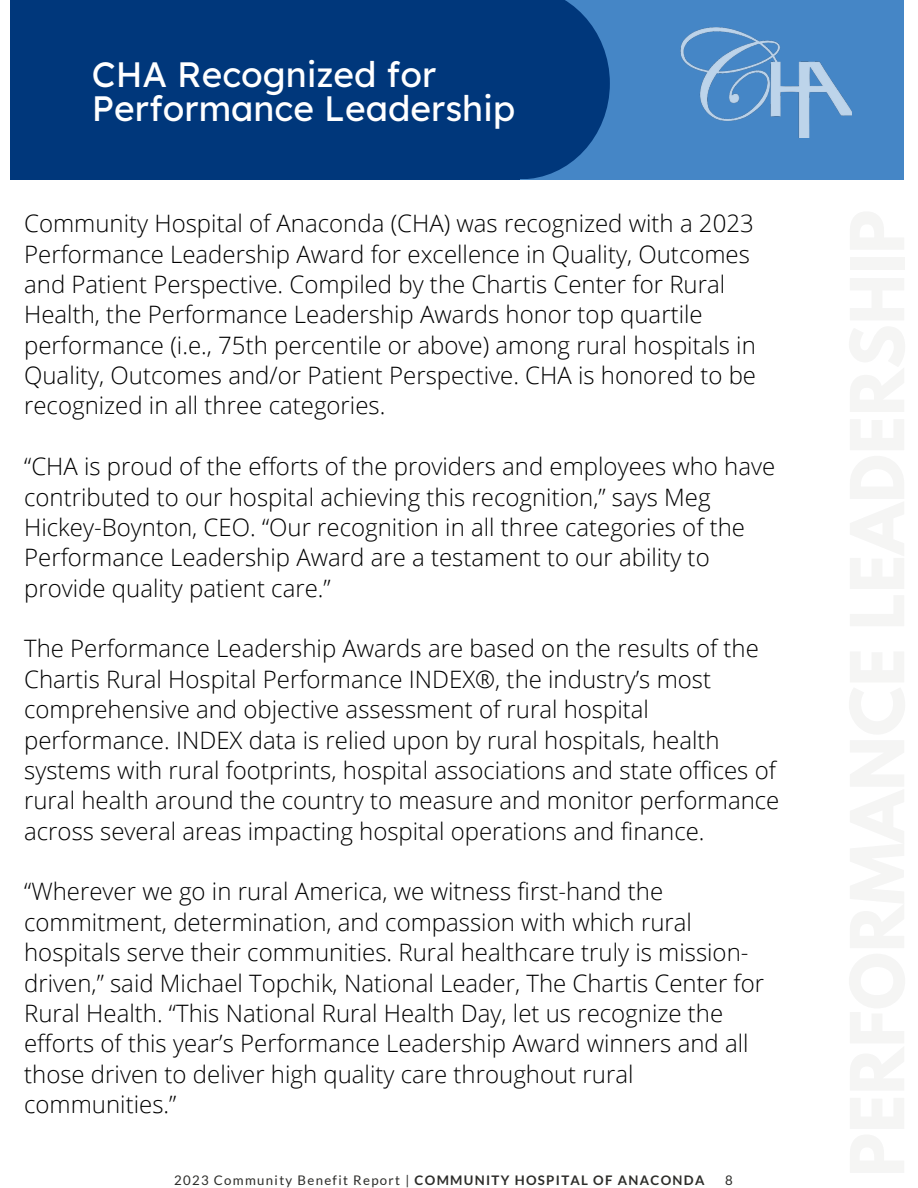
<style>
.page{position:relative;width:918px;height:1188px;background:#fff}
.page>*{position:absolute;margin:0;border:0;box-sizing:border-box;transform-origin:0 0}
.t1{font:35.25px/35px "Lexend Deca";color:#fff}
.t2{font:300 24px/30.3px "Open Sans";color:#000}
.t3{font:13.2px "Lato";letter-spacing:.1em;color:#2c2c29}
.s1{font-weight:700}
</style>
<div class="page">
<div style="left:11px;top:0;width:509px;height:180px;background:#00377b"></div>
<div style="left:520px;top:0;width:384px;height:180px;background:#4586c6"></div>
<svg style="left:520px;top:0;width:90px;height:179px"></svg>
<img style="left:680px;top:27px;width:172px;height:111px">
<h3 class="t1" style="left:92px;top:56px;width:425px">CHA Recognized for<br>Performance Leadership</h3>
<p class="t2" style="left:24px;top:208px;width:733px">Community Hospital of Anaconda (CHA) was recognized with a 2023<br>Performance Leadership Award for excellence in Quality, Outcomes and Patient Perspective. Compiled by the Chartis Center for Rural Health, the Performance Leadership Awards honor top quartile performance (i.e., 75th percentile or above) among rural hospitals in Quality, Outcomes and/or Patient Perspective. CHA is honored to be recognized in all three categories.</p>
<h2 class="t2" style="left:24px;top:451px;width:753px">“CHA is proud of the efforts of the providers and employees who have contributed to our hospital achieving this recognition,” says Meg Hickey-Boynton, CEO. “Our recognition in all three categories of the Performance Leadership Award are a testament to our ability to provide quality patient care.”</h2>
<h3 class="t2" style="left:24px;top:633px;width:757px">The Performance Leadership Awards are based on the results of the Chartis Rural Hospital Performance INDEX®, the industry’s most comprehensive and objective assessment of rural hospital performance. INDEX data is relied upon by rural hospitals, health systems with rural footprints, hospital associations and state offices of rural health around the country to measure and monitor performance across several areas impacting hospital operations and finance.</h3>
<h3 class="t2" style="left:24px;top:876px;width:742px">“Wherever we go in rural America, we witness first-hand the commitment, determination, and compassion with which rural hospitals serve their communities. Rural healthcare truly is mission&shy;driven,” said Michael Topchik, National Leader, The Chartis Center for Rural Health. “This National Rural Health Day, let us recognize the efforts of this year’s Performance Leadership Award winners and all those driven to deliver high quality care throughout rural communities.”</h3>
<h3 class="t3" style="left:174px;top:1172px;width:532px">2023 Community Benefit Report | <span class="s1">COMMUNITY HOSPITAL OF ANACONDA</span></h3>
<h3 class="t3" style="left:725px;top:1172px;width:9px">8</h3>
</div>
